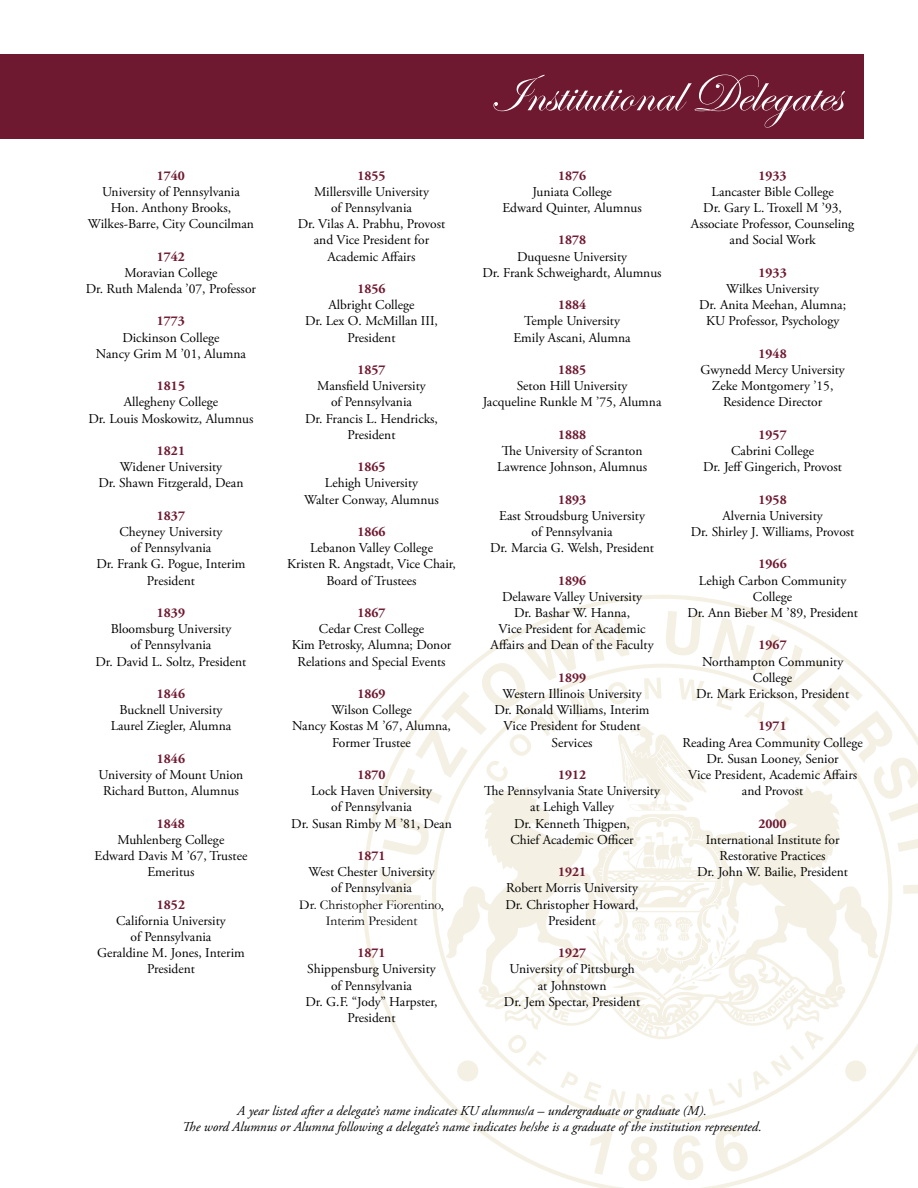
<style>
.page{position:relative;width:918px;height:1188px;background:#fff}
.page>*{position:absolute;margin:0;border:0;box-sizing:border-box;transform-origin:0 0}
.t1{font:54px "Edwardian Script ITC";color:#fff}
.t2{font:13.5px/16.2px "Adobe Garamond Pro";color:#000;text-align:center}
.t3{font:italic 13.5px/16.2px "Adobe Garamond Pro";color:#000;text-align:center}
.t4{font:700 13.5px "Adobe Garamond Pro";color:#6f1931}
.t5{font:13.5px/16.2px "Garamond";color:#000;text-align:center}
</style>
<div class="page">
<svg style="left:362px;top:595px;width:505px;height:593px"></svg>
<svg style="left:379px;top:611px;width:539px;height:502px"></svg>
<div style="left:0;top:54px;width:864px;height:85px;background:#6f1931"></div>
<p class="t4" style="left:157px;top:167px;width:30px">1740</p>
<p class="t2" style="left:88px;top:184px;width:168px">University of Pennsylvania<br>Hon. Anthony Brooks,<br>Wilkes-Barre, City Councilman</p>
<p class="t4" style="left:157px;top:248px;width:30px">1742</p>
<p class="t2" style="left:86px;top:265px;width:172px">Moravian College<br>Dr. Ruth Malenda ’07, Professor</p>
<p class="t4" style="left:157px;top:313px;width:30px">1773</p>
<p class="t2" style="left:96px;top:330px;width:152px">Dickinson College<br>Nancy Grim M ’01, Alumna</p>
<p class="t4" style="left:157px;top:378px;width:30px">1815</p>
<p class="t2" style="left:89px;top:394px;width:166px">Allegheny College<br>Dr. Louis Moskowitz, Alumnus</p>
<p class="t4" style="left:157px;top:443px;width:30px">1821</p>
<p class="t2" style="left:98px;top:459px;width:147px">Widener University<br>Dr. Shawn Fitzgerald, Dean</p>
<p class="t4" style="left:157px;top:508px;width:30px">1837</p>
<p class="t2" style="left:96px;top:524px;width:151px">Cheyney University<br>of Pennsylvania<br>Dr. Frank G. Pogue, Interim<br>President</p>
<p class="t4" style="left:157px;top:605px;width:30px">1839</p>
<p class="t2" style="left:96px;top:621px;width:152px">Bloomsburg University<br>of Pennsylvania<br>Dr. David L. Soltz, President</p>
<p class="t4" style="left:157px;top:686px;width:30px">1846</p>
<p class="t2" style="left:111px;top:702px;width:122px">Bucknell University<br>Laurel Ziegler, Alumna</p>
<p class="t4" style="left:157px;top:751px;width:30px">1846</p>
<p class="t2" style="left:99px;top:767px;width:146px">University of Mount Union<br>Richard Button, Alumnus</p>
<p class="t4" style="left:157px;top:815px;width:30px">1848</p>
<p class="t2" style="left:95px;top:832px;width:154px">Muhlenberg College<br>Edward Davis M ’67, Trustee<br>Emeritus</p>
<p class="t4" style="left:157px;top:896px;width:30px">1852</p>
<p class="t2" style="left:97px;top:913px;width:149px">California University<br>of Pennsylvania<br>Geraldine M. Jones, Interim<br>President</p>
<p class="t4" style="left:357px;top:167px;width:30px">1855</p>
<p class="t2" style="left:298px;top:184px;width:149px">Millersville University<br>of Pennsylvania<br>Dr. Vilas A. Prabhu, Provost and Vice President for<br>Academic Affairs</p>
<p class="t4" style="left:357px;top:281px;width:30px">1856</p>
<p class="t2" style="left:305px;top:297px;width:134px">Albright College<br>Dr. Lex O. McMillan III,<br>President</p>
<p class="t4" style="left:357px;top:362px;width:30px">1857</p>
<p class="t2" style="left:305px;top:378px;width:134px">Mansfield University<br>of Pennsylvania<br>Dr. Francis L. Hendricks,<br>President</p>
<p class="t4" style="left:358px;top:459px;width:30px">1865</p>
<p class="t2" style="left:304px;top:475px;width:136px">Lehigh University<br>Walter Conway, Alumnus</p>
<p class="t4" style="left:358px;top:524px;width:30px">1866</p>
<p class="t2" style="left:287px;top:540px;width:170px">Lebanon Valley College<br>Kristen R. Angstadt, Vice Chair,<br>Board of Trustees</p>
<p class="t4" style="left:358px;top:605px;width:30px">1867</p>
<p class="t2" style="left:292px;top:621px;width:161px">Cedar Crest College<br>Kim Petrosky, Alumna; Donor<br>Relations and Special Events</p>
<p class="t4" style="left:358px;top:686px;width:30px">1869</p>
<p class="t2" style="left:292px;top:702px;width:160px">Wilson College<br>Nancy Kostas M ’67, Alumna,<br>Former Trustee</p>
<p class="t4" style="left:358px;top:767px;width:30px">1870</p>
<p class="t2" style="left:291px;top:783px;width:162px">Lock Haven University<br>of Pennsylvania<br>Dr. Susan Rimby M ’81, Dean</p>
<p class="t4" style="left:358px;top:848px;width:30px">1871</p>
<p class="t2" style="left:308px;top:864px;width:128px">West Chester University of Pennsylvania</p>
<p class="t5" style="left:299px;top:896px;width:146px">Dr. Christopher Fiorentino,<br>Interim President</p>
<p class="t4" style="left:358px;top:945px;width:30px">1871</p>
<p class="t2" style="left:305px;top:961px;width:134px">Shippensburg University of Pennsylvania<br>Dr. G.F. “Jody” Harpster,<br>President</p>
<h1 class="t1" style="left:490px;top:64px;width:353px">Institutional Delegates</h1>
<p class="t4" style="left:558px;top:167px;width:30px">1876</p>
<p class="t2" style="left:502px;top:184px;width:141px">Juniata College<br>Edward Quinter, Alumnus</p>
<p class="t4" style="left:558px;top:232px;width:30px">1878</p>
<p class="t2" style="left:482px;top:249px;width:181px">Duquesne University<br>Dr. Frank Schweighardt, Alumnus</p>
<p class="t4" style="left:558px;top:297px;width:30px">1884</p>
<p class="t2" style="left:513px;top:313px;width:119px">Temple University<br>Emily Ascani, Alumna</p>
<p class="t4" style="left:558px;top:362px;width:30px">1885</p>
<p class="t2" style="left:483px;top:378px;width:180px">Seton Hill University<br>Jacqueline Runkle M ’75, Alumna</p>
<p class="t4" style="left:558px;top:427px;width:30px">1888</p>
<p class="t2" style="left:497px;top:443px;width:151px">The University of Scranton<br>Lawrence Johnson, Alumnus</p>
<p class="t4" style="left:558px;top:491px;width:30px">1893</p>
<p class="t2" style="left:490px;top:508px;width:165px">East Stroudsburg University<br>of Pennsylvania<br>Dr. Marcia G. Welsh, President</p>
<p class="t4" style="left:558px;top:572px;width:30px">1896</p>
<p class="t2" style="left:491px;top:589px;width:165px">Delaware Valley University<br>Dr. Bashar W. Hanna,<br>Vice President for Academic<br>Affairs and Dean of the Faculty</p>
<p class="t4" style="left:558px;top:670px;width:30px">1899</p>
<p class="t2" style="left:495px;top:686px;width:156px">Western Illinois University<br>Dr. Ronald Williams, Interim<br>Vice President for Student<br>Services</p>
<p class="t4" style="left:558px;top:767px;width:30px">1912</p>
<p class="t2" style="left:484px;top:783px;width:177px">The Pennsylvania State University at Lehigh Valley<br>Dr. Kenneth Thigpen,<br>Chief Academic Officer</p>
<p class="t4" style="left:558px;top:864px;width:30px">1921</p>
<p class="t2" style="left:506px;top:880px;width:135px">Robert Morris University<br>Dr. Christopher Howard,<br>President</p>
<p class="t4" style="left:558px;top:945px;width:30px">1927</p>
<p class="t2" style="left:504px;top:961px;width:138px">University of Pittsburgh at Johnstown<br>Dr. Jem Spectar, President</p>
<p class="t4" style="left:759px;top:167px;width:30px">1933</p>
<p class="t2" style="left:691px;top:184px;width:165px">Lancaster Bible College<br>Dr. Gary L. Troxell M ’93,<br>Associate Professor, Counseling and Social Work</p>
<p class="t4" style="left:759px;top:265px;width:30px">1933</p>
<p class="t2" style="left:699px;top:281px;width:148px">Wilkes University<br>Dr. Anita Meehan, Alumna;<br>KU Professor, Psychology</p>
<p class="t4" style="left:759px;top:346px;width:30px">1948</p>
<p class="t2" style="left:700px;top:362px;width:146px">Gwynedd Mercy University<br>Zeke Montgomery ’15,<br>Residence Director</p>
<p class="t4" style="left:759px;top:427px;width:30px">1957</p>
<p class="t2" style="left:703px;top:443px;width:140px">Cabrini College<br>Dr. Jeff Gingerich, Provost</p>
<p class="t4" style="left:759px;top:491px;width:30px">1958</p>
<p class="t2" style="left:691px;top:508px;width:165px">Alvernia University<br>Dr. Shirley J. Williams, Provost</p>
<p class="t4" style="left:759px;top:556px;width:30px">1966</p>
<p class="t2" style="left:687px;top:573px;width:172px">Lehigh Carbon Community<br>College<br>Dr. Ann Bieber M ’89, President</p>
<p class="t4" style="left:759px;top:637px;width:30px">1967</p>
<p class="t2" style="left:696px;top:654px;width:155px">Northampton Community<br>College<br>Dr. Mark Erickson, President</p>
<p class="t4" style="left:759px;top:718px;width:30px">1971</p>
<p class="t2" style="left:682px;top:735px;width:182px">Reading Area Community College<br>Dr. Susan Looney, Senior<br>Vice President, Academic Affairs and Provost</p>
<p class="t4" style="left:759px;top:815px;width:30px">2000</p>
<p class="t2" style="left:697px;top:832px;width:152px">International Institute for<br>Restorative Practices<br>Dr. John W. Bailie, President</p>
<p class="t3" style="left:182px;top:1103px;width:581px">A year listed after a delegate’s name indicates KU alumnus/a – undergraduate or graduate (M).<br>The word Alumnus or Alumna following a delegate’s name indicates he/she is a graduate of the institution represented.</p>
</div>
